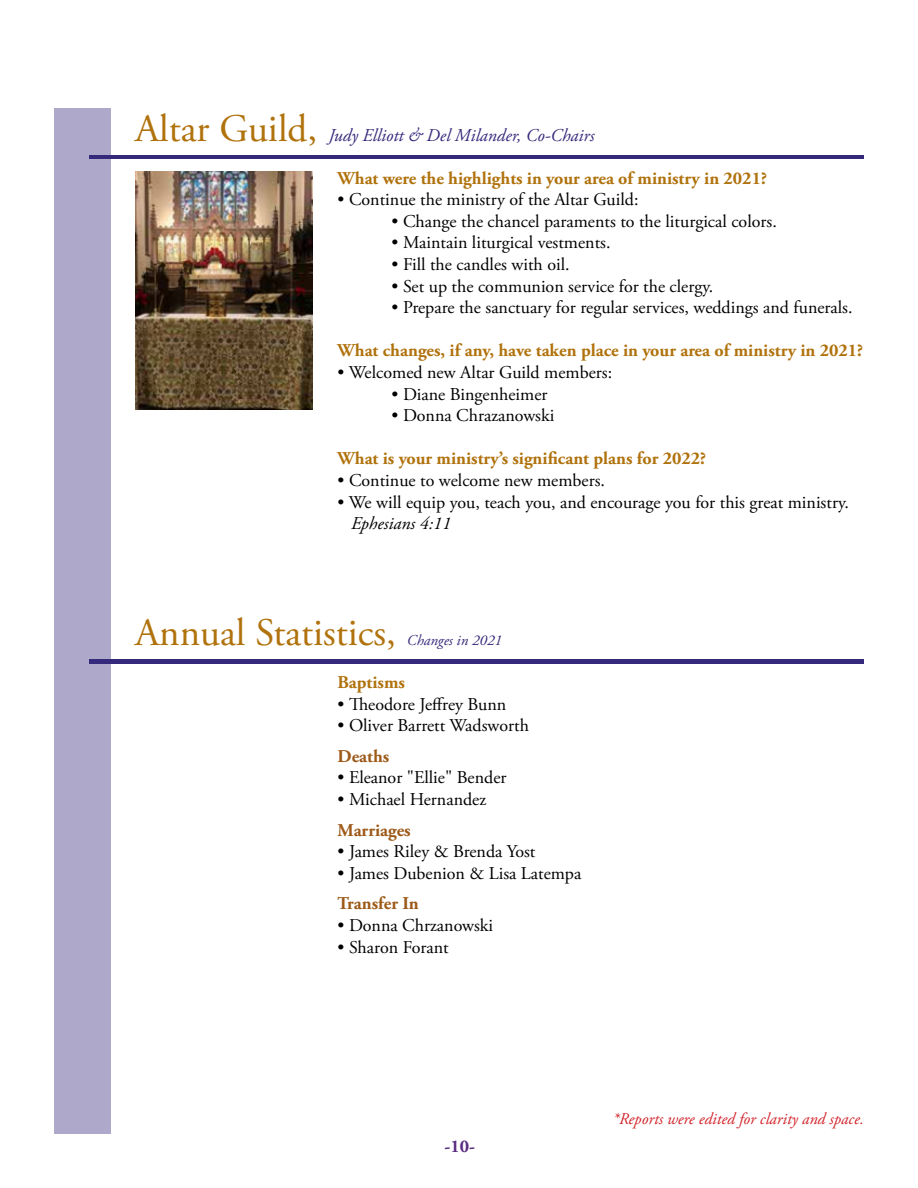
<style>
.page{position:relative;width:918px;height:1188px;background:#fff}
.page>*{position:absolute;margin:0;border:0;box-sizing:border-box;transform-origin:0 0}
.t1{font:39px "Adobe Garamond Pro";color:#b0720c}
.t2{font:18px "Adobe Garamond Pro";color:#000}
.t3{font:700 18px "Adobe Garamond Pro";color:#b0720c}
.t4{font:italic 18px "Adobe Garamond Pro";color:#34297b}
.t5{font:700 18px "Adobe Garamond Pro";color:#9d5918}
.t6{font:italic 18px "Adobe Garamond Pro";color:#000}
.t7{font:700 18px "Adobe Garamond Pro";color:#592c82}
.t8{font:italic 16.5px "Adobe Garamond Pro";color:#d2232a}
.t9{font:italic 15px "Adobe Garamond Pro";color:#34297b}
.s1{font-style:normal;font-size:39px;color:#b0720c}
</style>
<div class="page">
<div style="left:54px;top:108px;width:56px;height:1026px;background:#aea9ca"></div>
<hr style="left:90px;top:660px;width:774px;height:4px;background:#34297b">
<hr style="left:90px;top:155px;width:774px;height:4px;background:#34297b">
<img style="left:135px;top:172px;width:177px;height:237px">
<p class="t4" style="left:135px;top:124px;width:461px"><span class="s1">Altar Guild,</span> Judy Elliott &amp; Del Milander, Co-Chairs</p>
<p class="t3" style="left:338px;top:168px;width:431px">What were the highlights in your area of ministry in 2021?</p>
<p class="t2" style="left:338px;top:189px;width:302px">• Continue the ministry of the Altar Guild:</p>
<p class="t2" style="left:392px;top:210px;width:387px">• Change the chancel paraments to the liturgical colors.</p>
<p class="t2" style="left:392px;top:232px;width:220px">• Maintain liturgical vestments.</p>
<p class="t2" style="left:392px;top:254px;width:180px">• Fill the candles with oil.</p>
<p class="t2" style="left:392px;top:275px;width:323px">• Set up the communion service for the clergy.</p>
<p class="t2" style="left:392px;top:297px;width:463px">• Prepare the sanctuary for regular services, weddings and funerals.</p>
<p class="t3" style="left:338px;top:340px;width:527px">What changes, if any, have taken place in your area of ministry in 2021?</p>
<p class="t2" style="left:338px;top:362px;width:276px">• Welcomed new Altar Guild members:</p>
<p class="t2" style="left:392px;top:383px;width:157px">• Diane Bingenheimer</p>
<p class="t2" style="left:392px;top:405px;width:164px">• Donna Chrazanowski</p>
<p class="t3" style="left:338px;top:448px;width:370px">What is your ministry’s significant plans for 2022?</p>
<p class="t2" style="left:338px;top:470px;width:269px">• Continue to welcome new members.</p>
<p class="t2" style="left:338px;top:491px;width:513px">• We will equip you, teach you, and encourage you for this great ministry.</p>
<p class="t6" style="left:351px;top:513px;width:102px">Ephesians 4:11</p>
<h1 class="t1" style="left:135px;top:609px;width:262px">Annual Statistics,</h1>
<p class="t9" style="left:407px;top:631px;width:97px">Changes in 2021</p>
<p class="t3" style="left:338px;top:672px;width:69px">Baptisms</p>
<p class="t2" style="left:338px;top:693px;width:170px">• Theodore Jeffrey Bunn</p>
<p class="t2" style="left:338px;top:715px;width:193px">• Oliver Barrett Wadsworth</p>
<p class="t5" style="left:338px;top:746px;width:53px">Deaths</p>
<p class="t2" style="left:338px;top:767px;width:170px">• Eleanor "Ellie" Bender</p>
<p class="t2" style="left:338px;top:789px;width:150px">• Michael Hernandez</p>
<p class="t5" style="left:338px;top:819px;width:75px">Marriages</p>
<p class="t2" style="left:338px;top:841px;width:199px">• James Riley &amp; Brenda Yost</p>
<p class="t2" style="left:338px;top:862px;width:245px">• James Dubenion &amp; Lisa Latempa</p>
<p class="t5" style="left:338px;top:893px;width:83px">Transfer In</p>
<p class="t2" style="left:338px;top:915px;width:157px">• Donna Chrzanowski</p>
<p class="t2" style="left:338px;top:936px;width:113px">• Sharon Forant</p>
<p class="t7" style="left:445px;top:1136px;width:32px">-10-</p>
<p class="t8" style="left:613px;top:1109px;width:253px">*Reports were edited for clarity and space.</p>
</div>
